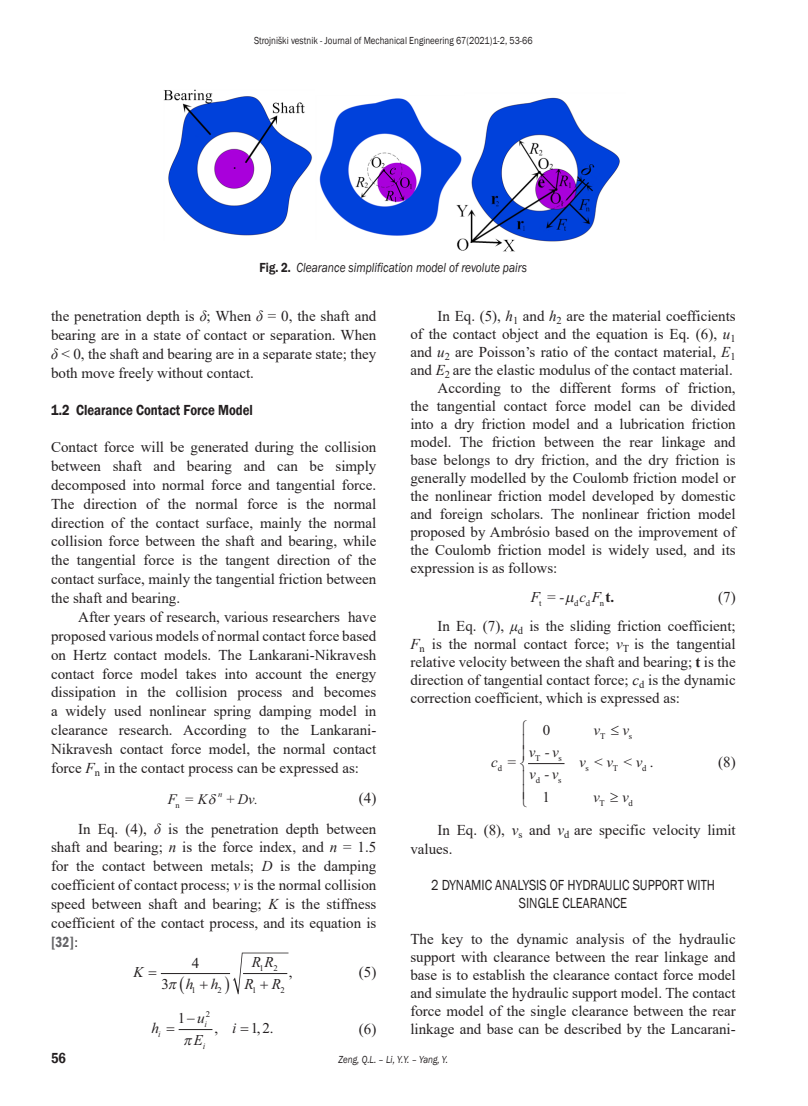
<style>
.page{position:relative;width:808px;height:1106px;background:#fff}
.page>*{position:absolute;margin:0;border:0;box-sizing:border-box;transform-origin:0 0}
.Normal_ni_umika{font:15px/18.9px "Times New Roman";color:#231f20;text-align:justify}
.Heading_1{font:15px/18px "Franklin Gothic";color:#231f20;text-align:center;scale:.85 1}
.t1{font:italic 15px/21.8px "Times New Roman";color:#231f20}
.Heading_2{font:600 15px "Franklin Gothic";color:#231f20;scale:.85 1}
.Normal_Equation{font:15px "Times New Roman";color:#231f20}
.t2{font:italic 14.55px "Times New Roman";color:#231f20}
.Normal_Figure{font:italic 13.5px "Franklin Gothic";color:#231f20;scale:.85 1}
.t3{font:10.5px "Franklin Gothic";color:#231f20;scale:.85 1}
.t4{font:italic 10.5px "Franklin Gothic";color:#231f20;scale:.85 1}
.t5{font:8.7px "Times New Roman";color:#231f20}
.t6{font:italic 8.7px "Times New Roman";color:#231f20}
.t7{font:italic 8.4px "Times New Roman";color:#231f20}
.t8{font:8.4px "Times New Roman";color:#231f20}
.s1{font-weight:600;font-style:normal}
.s2{font-style:italic}
.s3{font-family:"Franklin Gothic";font-weight:600;font-stretch:condensed;color:#636366}
.s4{font-weight:700;font-style:normal}
.s5{font-weight:700}
</style>
<div class="page">
<hr style="left:161px;top:973px;width:69px;height:1px;background:#231f20">
<hr style="left:179px;top:1029px;width:33px;height:1px;background:#231f20">
<hr style="left:528px;top:763px;width:36px;height:1px;background:#231f20">
<img style="left:163px;top:89px;width:457px;height:163px">
<svg style="left:225px;top:952px;width:63px;height:42px"></svg>
<p class="t3" style="left:254px;top:33px;width:329px">Strojniški vestnik - Journal of Mechanical Engineering 67(2021)1-2, 53-66</p>
<p class="Normal_Figure" style="left:260px;top:259px;width:316px"><span class="s1">Fig. 2.</span> Clearance simplification model of revolute pairs</p>
<p class="Normal_ni_umika" style="left:51px;top:306px;width:327px">the penetration depth is <span class="s2">δ</span>; When <span class="s2">δ</span> = 0, the shaft and bearing are in a state of contact or separation. When <span class="s2">δ</span> &lt; 0, the shaft and bearing are in a separate state; they both move freely without contact.</p>
<p class="Heading_2" style="left:51px;top:401px;width:239px">1.2 Clearance Contact Force Model</p>
<p class="Normal_ni_umika" style="left:51px;top:437px;width:327px">Contact force will be generated during the collision between shaft and bearing and can be simply decomposed into normal force and tangential force.<br>The direction of the normal force is the normal direction of the contact surface, mainly the normal collision force between the shaft and bearing, while the tangential force is the tangent direction of the contact surface, mainly the tangential friction between the shaft and bearing.</p>
<p class="Normal_ni_umika" style="left:51px;top:607px;width:327px;text-indent:27px">After years of research, various researchers have proposed various models of normal contact force based on Hertz contact models. The Lankarani-Nikravesh contact force model takes into account the energy dissipation in the collision process and becomes a widely used nonlinear spring damping model in clearance research. According to the Lankarani-Nikravesh contact force model, the normal contact force <span class="s2">F</span><sub>n</sub> in the contact process can be expressed as:</p>
<p class="t2" style="left:168px;top:789px;width:92px">F =K +Dv.</p>
<p class="t8" style="left:176px;top:798px;width:6px">n</p>
<p class="Normal_Equation" style="left:359px;top:787px;width:19px">(4)</p>
<p class="Normal_ni_umika" style="left:51px;top:818px;width:327px;text-indent:27px">In Eq. (4), <span class="s2">δ</span> is the penetration depth between shaft and bearing; <span class="s2">n</span> is the force index, and <span class="s2">n</span> = 1.5 for the contact between metals; <span class="s2">D</span> is the damping coefficient of contact process; <span class="s2">v</span> is the normal collision speed between shaft and bearing; <span class="s2">K</span> is the stiffness coefficient of the contact process, and its equation is <span class="s3">[32]</span>:</p>
<p class="t1" style="left:133px;top:961px;width:12px">K</p>
<p class="t1" style="left:186px;top:972px;width:34px">h h</p>
<p class="t7" style="left:218px;top:788px;width:6px">n</p>
<p class="t1" style="left:244px;top:951px;width:38px;text-align:center">RR<br>R R</p>
<p class="Normal_ni_umika" style="left:192px;top:953px;width:9px">4</p>
<p class="t5" style="left:259px;top:963px;width:20px">1 2</p>
<p class="Normal_ni_umika" style="left:289px;top:962px;width:5px">,</p>
<p class="Normal_Equation" style="left:359px;top:961px;width:19px">(5)</p>
<p class="Normal_ni_umika" style="left:161px;top:974px;width:9px">3</p>
<p class="t5" style="left:192px;top:984px;width:6px">1</p>
<p class="t5" style="left:218px;top:984px;width:6px">2</p>
<p class="t5" style="left:252px;top:984px;width:6px">1</p>
<p class="t5" style="left:281px;top:984px;width:6px">2</p>
<p class="t5" style="left:206px;top:1008px;width:6px">2</p>
<p class="Normal_ni_umika" style="left:178px;top:1008px;width:9px">1</p>
<p class="t1" style="left:152px;top:1017px;width:9px">h</p>
<p class="t1" style="left:194px;top:1007px;width:12px">u<br>E</p>
<p class="t1" style="left:232px;top:1017px;width:6px">i</p>
<p class="t6" style="left:205px;top:1018px;width:4px">i</p>
<p class="t6" style="left:203px;top:1040px;width:4px">i</p>
<p class="Normal_ni_umika" style="left:251px;top:1018px;width:21px">1 2</p>
<p class="Normal_ni_umika" style="left:215px;top:1018px;width:5px">,</p>
<p class="Normal_ni_umika" style="left:257px;top:1018px;width:18px">, .</p>
<p class="Normal_Equation" style="left:359px;top:1018px;width:19px">(6)</p>
<p class="t6" style="left:158px;top:1028px;width:4px">i</p>
<p class="Normal_ni_umika" style="left:410px;top:306px;width:327px;line-height:18px;text-indent:27px">In Eq. (5), <span class="s2">h</span><sub>1</sub> and <span class="s2">h</span><sub>2</sub> are the material coefficients of the contact object and the equation is Eq. (6), <span class="s2">u</span><sub>1 </sub>and <span class="s2">u</span><sub>2</sub> are Poisson’s ratio of the contact material, <span class="s2">E</span><sub>1 </sub>and <span class="s2">E</span><sub>2</sub> are the elastic modulus of the contact material.</p>
<p class="Normal_ni_umika" style="left:410px;top:378px;width:327px;line-height:18px;text-indent:27px">According to the different forms of friction, the tangential contact force model can be divided into a dry friction model and a lubrication friction model. The friction between the rear linkage and base belongs to dry friction, and the dry friction is generally modelled by the Coulomb friction model or the nonlinear friction model developed by domestic and foreign scholars. The nonlinear friction model proposed by Ambrósio based on the improvement of the Coulomb friction model is widely used, and its expression is as follows:</p>
<p class="t1" style="left:531px;top:585px;width:35px">F<sub>t</sub> =-</p>
<p class="t5" style="left:574px;top:597px;width:6px">d</p>
<p class="t5" style="left:586px;top:597px;width:20px">d n</p>
<p class="t1" style="left:579px;top:585px;width:36px">cF<span class="s4">t.</span></p>
<p class="Normal_Equation" style="left:718px;top:586px;width:19px">(7)</p>
<p class="Normal_ni_umika" style="left:410px;top:616px;width:327px;line-height:18px;text-indent:27px">In Eq. (7), <span class="s2">μ</span><sub>d</sub> is the sliding friction coefficient; <span class="s2">F</span><sub>n</sub> is the normal contact force; <span class="s2">v</span><sub>T</sub> is the tangential relative velocity between the shaft and bearing; <span class="s5">t</span> is the direction of tangential contact force; <span class="s2">c</span><sub>d</sub> is the dynamic correction coefficient, which is expressed as:</p>
<p class="t1" style="left:491px;top:751px;width:27px">c =</p>
<p class="t5" style="left:498px;top:763px;width:6px">d</p>
<p class="Normal_ni_umika" style="left:543px;top:720px;width:9px">0</p>
<p class="t1" style="left:594px;top:718px;width:8px">v</p>
<p class="t1" style="left:623px;top:718px;width:8px">v</p>
<p class="t5" style="left:600px;top:730px;width:7px">T</p>
<p class="t5" style="left:629px;top:730px;width:5px">s</p>
<p class="t1" style="left:529px;top:741px;width:32px">v -v v -v</p>
<p class="t1" style="left:579px;top:751px;width:65px">v &lt;v &lt;v</p>
<p class="t1" style="left:593px;top:786px;width:8px">v</p>
<p class="t1" style="left:622px;top:786px;width:8px">v</p>
<p class="t5" style="left:535px;top:753px;width:7px">T</p>
<p class="t5" style="left:558px;top:753px;width:5px">s</p>
<p class="t5" style="left:536px;top:775px;width:6px">d</p>
<p class="t5" style="left:558px;top:775px;width:5px">s</p>
<p class="Normal_ni_umika" style="left:650px;top:752px;width:5px">.</p>
<p class="Normal_Equation" style="left:718px;top:751px;width:19px">(8)</p>
<p class="t5" style="left:585px;top:763px;width:5px">s</p>
<p class="t5" style="left:613px;top:763px;width:7px">T</p>
<p class="t5" style="left:642px;top:763px;width:6px">d</p>
<p class="t5" style="left:599px;top:798px;width:7px">T</p>
<p class="t5" style="left:628px;top:798px;width:6px">d</p>
<p class="Normal_ni_umika" style="left:542px;top:787px;width:9px">1</p>
<p class="Normal_ni_umika" style="left:410px;top:821px;width:327px;line-height:18px;text-indent:27px">In Eq. (8), <span class="s2">v</span><sub>s</sub> and <span class="s2">v</span><sub>d</sub> are specific velocity limit values.</p>
<p class="Heading_1" style="left:431px;top:876px;width:336px">2 DYNAMIC ANALYSIS OF HYDRAULIC SUPPORT WITH<br>SINGLE CLEARANCE</p>
<p class="Normal_ni_umika" style="left:410px;top:929px;width:327px;line-height:18px">The key to the dynamic analysis of the hydraulic support with clearance between the rear linkage and base is to establish the clearance contact force model and simulate the hydraulic support model. The contact force model of the single clearance between the rear linkage and base can be described by the Lancarani-</p>
<p class="Heading_2" style="left:51px;top:1049px;width:19px">56</p>
<p class="t4" style="left:338px;top:1053px;width:131px">Zeng, Q.L. – Li, Y.Y. – Yang, Y.</p>
</div>
